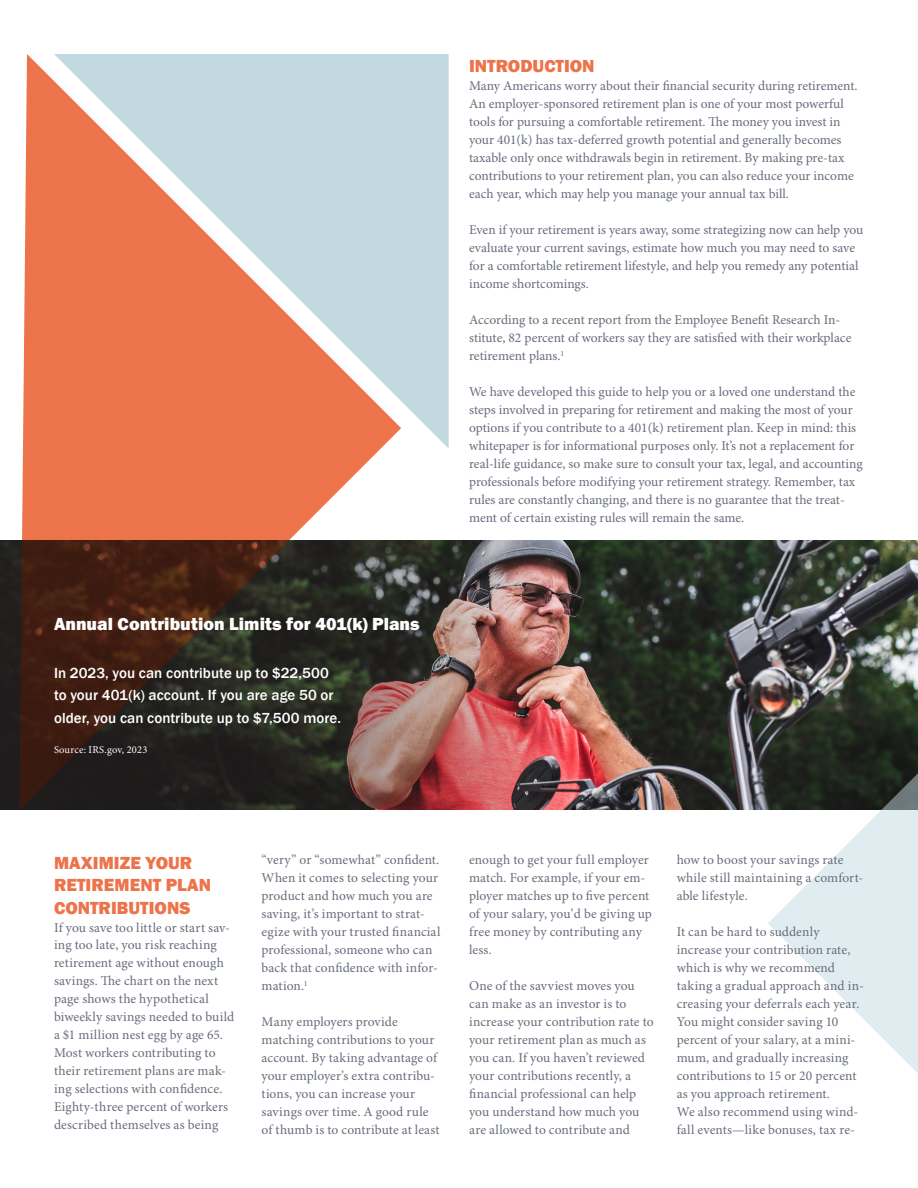
<style>
.page{position:relative;width:918px;height:1188px;background:#fff}
.page>*{position:absolute;margin:0;border:0;box-sizing:border-box;transform-origin:0 0}
.t1{font:800 18px/22.5px "Franklin Gothic";color:#ed734a}
.t2{font:800 18px "Franklin Gothic";color:#fff}
.t3{font:500 15px/22.5px "Franklin Gothic";color:#fff}
.t4{font:13.5px/18px "Minion Pro";color:#666d7b}
.t5{font:10.5px "Minion Pro";letter-spacing:.02em;color:#fff}
</style>
<div class="page">
<img style="left:571px;top:540px;width:347px;height:270px">
<img style="left:0;top:540px;width:571px;height:270px">
<svg style="left:768px;top:773px;width:150px;height:300px;fill:#e1ecf0"></svg>
<svg style="left:19px;top:54px;width:382px;height:756px;background:#724838"></svg>
<svg style="left:54px;top:54px;width:395px;height:395px;background:#d9afa2"></svg>
<p class="t2" style="left:54px;top:612px;width:367px">Annual Contribution Limits for 401(k) Plans</p>
<p class="t3" style="left:54px;top:662px;width:289px">In 2023, you can contribute up to $22,500 to your 401(k) account. If you are age 50 or older, you can contribute up to $7,500 more.</p>
<p class="t5" style="left:54px;top:743px;width:95px">Source: IRS.gov, 2023</p>
<p class="t1" style="left:469px;top:55px;width:127px">INTRODUCTION</p>
<p class="t4" style="left:469px;top:77px;width:390px">Many Americans worry about their financial security during retirement.<br>An employer-sponsored retirement plan is one of your most powerful tools for pursuing a comfortable retirement. The money you invest in your 401(k) has tax-deferred growth potential and generally becomes taxable only once withdrawals begin in retirement. By making pre-tax contributions to your retirement plan, you can also reduce your income each year, which may help you manage your annual tax bill.</p>
<p class="t4" style="left:469px;top:221px;width:396px">Even if your retirement is years away, some strategizing now can help you evaluate your current savings, estimate how much you may need to save for a comfortable retirement lifestyle, and help you remedy any potential income shortcomings.</p>
<p class="t4" style="left:469px;top:311px;width:384px">According to a recent report from the Employee Benefit Research In&shy;stitute, 82 percent of workers say they are satisfied with their workplace retirement plans.<sup>1</sup></p>
<p class="t4" style="left:469px;top:383px;width:395px">We have developed this guide to help you or a loved one understand the steps involved in preparing for retirement and making the most of your options if you contribute to a 401(k) retirement plan. Keep in mind: this whitepaper is for informational purposes only. It’s not a replacement for real-life guidance, so make sure to consult your tax, legal, and accounting professionals before modifying your retirement strategy. Remember, tax rules are constantly changing, and there is no guarantee that the treat&shy;ment of certain existing rules will remain the same.</p>
<p class="t1" style="left:54px;top:851px;width:159px">MAXIMIZE YOUR<br>RETIREMENT PLAN<br>CONTRIBUTIONS</p>
<p class="t4" style="left:54px;top:919px;width:182px">If you save too little or start sav&shy;ing too late, you risk reaching retirement age without enough savings. The chart on the next page shows the hypothetical biweekly savings needed to build a $1 million nest egg by age 65.</p>
<p class="t4" style="left:54px;top:1045px;width:176px">Most workers contributing to their retirement plans are mak&shy;ing selections with confidence.<br>Eighty-three percent of workers described themselves as being</p>
<p class="t4" style="left:262px;top:851px;width:180px">“very” or “somewhat” confident.<br>When it comes to selecting your product and how much you are saving, it’s important to strat&shy;egize with your trusted financial professional, someone who can back that confidence with infor&shy;mation.<sup>1</sup></p>
<p class="t4" style="left:262px;top:1013px;width:180px">Many employers provide matching contributions to your account. By taking advantage of your employer’s extra contribu&shy;tions, you can increase your savings over time. A good rule of thumb is to contribute at least</p>
<p class="t4" style="left:469px;top:851px;width:184px">enough to get your full employer match. For example, if your em&shy;ployer matches up to five percent of your salary, you’d be giving up free money by contributing any less.</p>
<p class="t4" style="left:469px;top:977px;width:186px">One of the savviest moves you can make as an investor is to increase your contribution rate to your retirement plan as much as you can. If you haven’t reviewed your contributions recently, a financial professional can help you understand how much you are allowed to contribute and</p>
<p class="t4" style="left:677px;top:851px;width:188px">how to boost your savings rate while still maintaining a comfort&shy;able lifestyle.</p>
<p class="t4" style="left:677px;top:923px;width:189px">It can be hard to suddenly increase your contribution rate, which is why we recommend taking a gradual approach and in&shy;creasing your deferrals each year.<br>You might consider saving 10 percent of your salary, at a mini&shy;mum, and gradually increasing contributions to 15 or 20 percent as you approach retirement.</p>
<p class="t4" style="left:677px;top:1103px;width:183px">We also recommend using wind&shy;fall events—like bonuses, tax re-</p>
</div>
